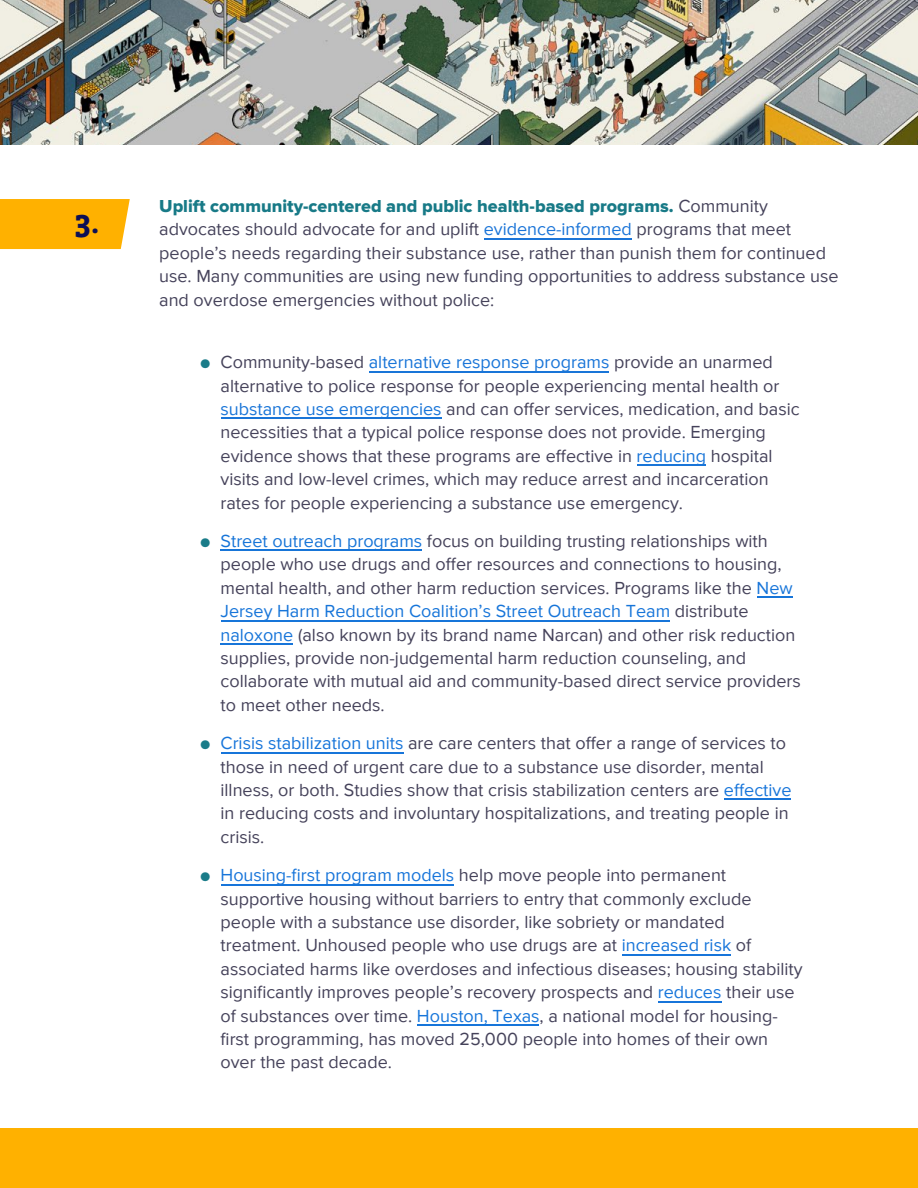
<style>
.page{position:relative;width:918px;height:1188px;background:#fff}
.page>*{position:absolute;margin:0;border:0;box-sizing:border-box;transform-origin:0 0}
.t1{font:700 33px "Vista Slab OTCE";color:#0d1055}
.t2{font:18px/23.4px "Proxima Nova";color:#45425a}
.t3{font:18px "Proxima Nova Extrabld";color:#187a87}
.s1{font-family:"Proxima Nova";color:#45425a}
.s2{color:#1b75d8}
.s3{font-weight:700;font-size:15px;color:#1a7c89}
.s4{color:#1975d8}
.s5{color:#1775d8}
.s6{color:#1775d9}
.s7{color:#1775da}
.s8{color:#1675da}
</style>
<div class="page">
<div style="left:0;top:1128px;width:918px;height:60px;background:#ffb100"></div>
<img style="left:0;top:0;width:918px;height:145px">
<hr style="left:417px;top:1025px;width:122px;height:1px;background:#1675da">
<hr style="left:658px;top:1001px;width:63px;height:1px;background:#1775da">
<hr style="left:622px;top:954px;width:109px;height:1px;background:#1775da">
<hr style="left:221px;top:884px;width:233px;height:1px;background:#1775da">
<hr style="left:724px;top:799px;width:67px;height:1px;background:#1775da">
<hr style="left:221px;top:752px;width:182px;height:1px;background:#1775da">
<hr style="left:221px;top:644px;width:72px;height:1px;background:#1775d9">
<hr style="left:221px;top:620px;width:449px;height:1px;background:#1775d9">
<hr style="left:757px;top:597px;width:35px;height:1px;background:#1775d9">
<hr style="left:221px;top:550px;width:201px;height:1px;background:#1775d8">
<hr style="left:637px;top:465px;width:69px;height:1px;background:#1975d8">
<hr style="left:221px;top:418px;width:220px;height:1px;background:#1975d8">
<hr style="left:369px;top:371px;width:240px;height:1px;background:#1975d8">
<hr style="left:484px;top:238px;width:148px;height:1px;background:#1b75d8">
<div style="left:0;top:199px;width:130px;height:50px;background:#ffb100"></div>
<h1 class="t1" style="left:75px;top:203px;width:26px">3.</h1>
<p class="t3" style="left:159px;top:198px;width:610px">Uplift community-centered and public health-based programs. <span class="s1">Community</span></p>
<p class="t2" style="left:159px;top:218px;width:681px">advocates should advocate for and uplift <span class="s2">evidence-informed</span> programs that meet people’s needs regarding their substance use, rather than punish them for continued use. Many communities are using new funding opportunities to address substance use and overdose emergencies without police:</p>
<p class="t2" style="left:221px;top:351px;width:581px;text-indent:-20px"><span class="s3">●</span> Community-based <span class="s4">alternative response programs</span> provide an unarmed alternative to police response for people experiencing mental health or <span class="s4">substance use emergencies</span> and can offer services, medication, and basic necessities that a typical police response does not provide. Emerging evidence shows that these programs are effective in <span class="s4">reducing</span> hospital visits and low-level crimes, which may reduce arrest and incarceration rates for people experiencing a substance use emergency.</p>
<p class="t2" style="left:221px;top:530px;width:582px;text-indent:-20px"><span class="s3">●</span> <span class="s5">Street outreach programs</span> focus on building trusting relationships with people who use drugs and offer resources and connections to housing, mental health, and other harm reduction services. Programs like the <span class="s6">New Jersey Harm Reduction Coalition’s Street Outreach Team</span> distribute <span class="s6">naloxone</span> (also known by its brand name Narcan) and other risk reduction supplies, provide non-judgemental harm reduction counseling, and collaborate with mutual aid and community-based direct service providers to meet other needs.</p>
<p class="t2" style="left:221px;top:732px;width:573px;text-indent:-20px"><span class="s3">●</span> <span class="s7">Crisis stabilization units</span> are care centers that offer a range of services to those in need of urgent care due to a substance use disorder, mental illness, or both. Studies show that crisis stabilization centers are <span class="s7">effective </span>in reducing costs and involuntary hospitalizations, and treating people in crisis.</p>
<p class="t2" style="left:221px;top:864px;width:584px;text-indent:-20px"><span class="s3">●</span> <span class="s7">Housing-first program models</span> help move people into permanent supportive housing without barriers to entry that commonly exclude people with a substance use disorder, like sobriety or mandated treatment. Unhoused people who use drugs are at <span class="s7">increased risk</span> of associated harms like overdoses and infectious diseases; housing stability significantly improves people’s recovery prospects and <span class="s7">reduces</span> their use of substances over time. <span class="s8">Houston, Texas</span>, a national model for housing&shy;first programming, has moved 25,000 people into homes of their own over the past decade.</p>
</div>
